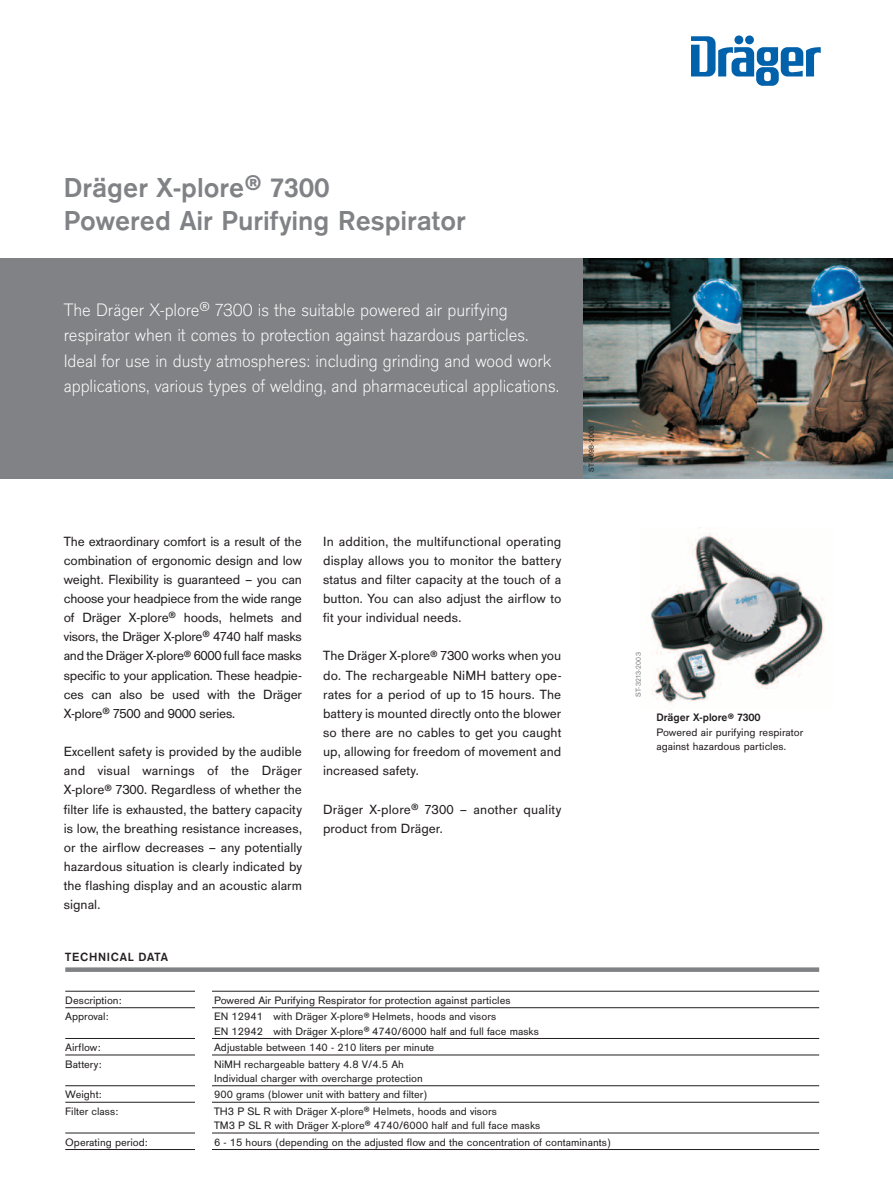
<style>
.page{position:relative;width:893px;height:1191px;background:#fff}
.page>*{position:absolute;margin:0;border:0;box-sizing:border-box;transform-origin:0 0}
.t1{font:700 28.5px/33px "Draeger San";color:#808285}
.t2{font:300 18.75px/25.5px "Draeger San";letter-spacing:-.005em;color:#fff}
.t3{font:13.8px/19.2px "Draeger San";color:#231f20;text-align:justify}
.t4{font:700 12.3px "Draeger San Tab";letter-spacing:.055em;color:#231f20}
.t5{font:11.25px/14.2px "Draeger San Tab";color:#231f20}
.t6{font:11.25px/14.2px "Draeger San";color:#231f20}
.t7{font:7.5px "Draeger San";letter-spacing:.025em;color:#808285}
.t8{font:7.5px "Draeger San";letter-spacing:.025em;color:#231f20}
.s1{font-size:27px}
.s2{font-size:17.25px}
.s3{font-size:12.3px}
.s4{font-size:9.75px}
.s5{font-weight:700}
.s6{font-weight:700;font-size:9.75px}
</style>
<div class="page">
<img style="left:650px;top:532px;width:175px;height:173px">
<svg style="left:691px;top:36px;width:130px;height:50px"></svg>
<div style="left:734px;top:35px;width:9px;height:9px;background:#0161aa;border-radius:50%"></div>
<div style="left:745px;top:35px;width:9px;height:9px;background:#0161aa;border-radius:50%"></div>
<img style="left:583px;top:258px;width:310px;height:220px">
<div style="left:0;top:258px;width:583px;height:220px;background:#808285"></div>
<div style="left:65px;top:967px;width:754px;height:5px;background:#808285"></div>
<hr style="left:65px;top:991px;width:754px;height:1px;background:#231f20">
<hr style="left:65px;top:1007px;width:754px;height:1px;background:#231f20">
<hr style="left:65px;top:1038px;width:754px;height:1px;background:#231f20">
<hr style="left:65px;top:1054px;width:754px;height:1px;background:#231f20">
<hr style="left:65px;top:1085px;width:754px;height:1px;background:#231f20">
<hr style="left:65px;top:1102px;width:754px;height:1px;background:#231f20">
<hr style="left:65px;top:1132px;width:754px;height:1px;background:#231f20">
<hr style="left:65px;top:1149px;width:754px;height:1px;background:#231f20">
<div style="left:195px;top:986px;width:16px;height:166px;background:#fff"></div>
<h1 class="t1" style="left:64px;top:173px;width:403px">Dräger X-plore<span class="s1">®</span> 7300<br>Powered Air Purifying Respirator</h1>
<p class="t2" style="left:64px;top:299px;width:497px">The Dräger X-plore<span class="s2">®</span> 7300 is the suitable powered air purifying respirator when it comes to protection against hazardous particles.<br>Ideal for use in dusty atmospheres: including grinding and wood work applications, various types of welding, and pharmaceutical applications.</p>
<p class="t8" style="left:589px;top:472px;width:47px;rotate:-90deg">ST-4698-2003</p>
<p class="t3" style="left:64px;top:533px;width:240px">The extraordinary comfort is a result of the combination of ergonomic design and low weight. Flexibility is guaranteed – you can choose your headpiece from the wide range of Dräger X-plore<span class="s3">®</span> hoods, helmets and visors, the Dräger X-plore<span class="s3">®</span> 4740 half masks and the Dräger X-plore<span class="s3">®</span> 6000 full face masks specific to your application. These headpie&shy;ces can also be used with the Dräger X-plore<span class="s3">®</span> 7500 and 9000 series.</p>
<p class="t3" style="left:64px;top:743px;width:240px">Excellent safety is provided by the audible and visual warnings of the Dräger X-plore<span class="s3">®</span> 7300. Regardless of whether the filter life is exhausted, the battery capacity is low, the breathing resistance increases, or the airflow decreases – any potentially hazardous situation is clearly indicated by the flashing display and an acoustic alarm signal.</p>
<p class="t3" style="left:323px;top:533px;width:240px">In addition, the multifunctional operating display allows you to monitor the battery status and filter capacity at the touch of a button. You can also adjust the airflow to fit your individual needs.</p>
<p class="t3" style="left:323px;top:647px;width:240px">The Dräger X-plore<span class="s3">®</span> 7300 works when you do. The rechargeable NiMH battery ope&shy;rates for a period of up to 15 hours. The battery is mounted directly onto the blower so there are no cables to get you caught up, allowing for freedom of movement and increased safety.</p>
<p class="t3" style="left:323px;top:800px;width:240px">Dräger X-plore<span class="s3">®</span> 7300 – another quality product from Dräger.</p>
<p class="t4" style="left:65px;top:952px;width:104px">TECHNICAL DATA</p>
<p class="t5" style="left:65px;top:994px;width:58px">Description:</p>
<p class="t5" style="left:214px;top:994px;width:298px">Powered Air Purifying Respirator for protection against particles</p>
<p class="t5" style="left:65px;top:1010px;width:45px">Approval:</p>
<p class="t5" style="left:214px;top:1010px;width:326px">EN 12941 with Dräger X-plore<span class="s4">®</span> Helmets, hoods and visors<br>EN 12942 with Dräger X-plore<span class="s4">®</span> 4740/6000 half and full face masks</p>
<p class="t5" style="left:65px;top:1041px;width:37px">Airflow:</p>
<p class="t5" style="left:214px;top:1041px;width:222px">Adjustable between 140 - 210 liters per minute</p>
<p class="t5" style="left:65px;top:1058px;width:38px">Battery:</p>
<p class="t5" style="left:214px;top:1058px;width:210px">NiMH rechargeable battery 4.8 V/4.5 Ah<br>Individual charger with overcharge protection</p>
<p class="t5" style="left:65px;top:1088px;width:38px">Weight:</p>
<p class="t5" style="left:214px;top:1088px;width:215px">900 grams (blower unit with battery and filter)</p>
<p class="t5" style="left:65px;top:1105px;width:55px">Filter class:</p>
<p class="t5" style="left:214px;top:1105px;width:328px">TH3 P SL R with Dräger X-plore<span class="s4">®</span> Helmets, hoods and visors<br>TM3 P SL R with Dräger X-plore<span class="s4">®</span> 4740/6000 half and full face masks</p>
<p class="t5" style="left:65px;top:1136px;width:84px">Operating period:</p>
<p class="t5" style="left:214px;top:1136px;width:398px">6 - 15 hours (depending on the adjusted flow and the concentration of contaminants)</p>
<p class="t7" style="left:636px;top:697px;width:46px;rotate:-90deg">ST-3213-2003</p>
<p class="t6" style="left:656px;top:711px;width:148px"><span class="s5">Dräger X-plore</span><span class="s6">®</span> <span class="s5">7300<br></span>Powered air purifying respirator against hazardous particles.</p>
</div>
